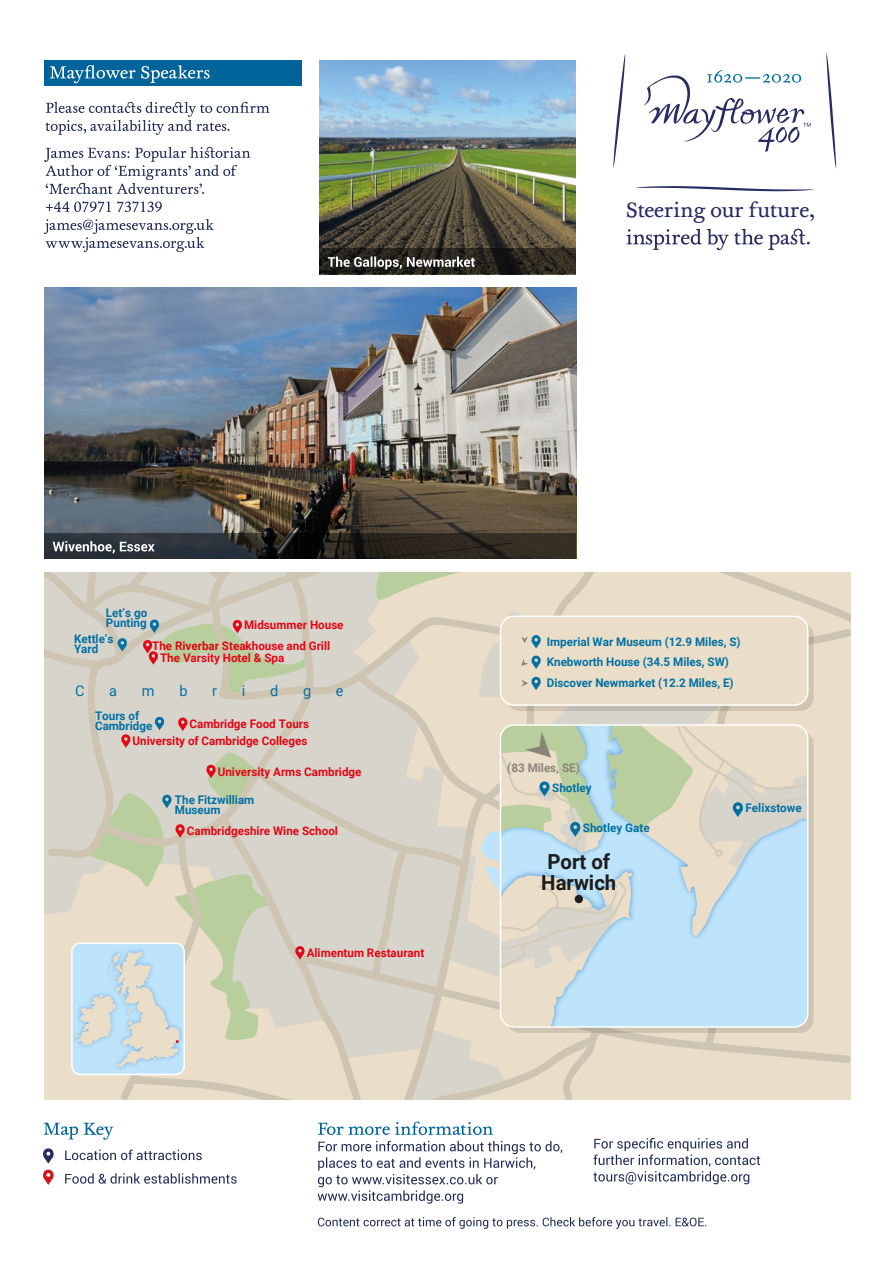
<style>
.page{position:relative;width:895px;height:1267px;background:#fff}
.page>*{position:absolute;margin:0;border:0;box-sizing:border-box;transform-origin:0 0}
.t1{font:21.45px "Foundry Wilson";color:#282c64}
.t2{font:700 20.7px/20.7px "Roboto";color:#1d1d1b}
.t3{font:14.85px "Roboto";color:#0671a2}
.t4{font:700 11.85px/10.4px "Roboto";color:#0171a3}
.t5{font:700 11.85px "Roboto";color:#e30614}
.t6{font:700 11.85px "Roboto";color:#8a8579}
</style>
<div class="page">
<svg style="left:44px;top:572px;width:807px;height:527px;background:#d7d7cb"></svg>
<div style="left:71px;top:942px;width:114px;height:133px;border:1px solid #fff;border-radius:9px"></div>
<div style="left:575px;top:894px;width:8px;height:9px;background:#1d1d1b;border-radius:50%"></div>
<svg style="left:65px;top:1173px;width:172px;height:10px"></svg>
<svg style="left:65px;top:1149px;width:137px;height:10px"></svg>
<svg style="left:44px;top:1122px;width:69px;height:17px"></svg>
<svg style="left:43px;top:1148px;width:11px;height:15px"></svg>
<svg style="left:636px;top:186px;width:178px;height:5px"></svg>
<svg style="left:826px;top:53px;width:11px;height:116px"></svg>
<svg style="left:613px;top:54px;width:12px;height:114px"></svg>
<svg style="left:644px;top:70px;width:166px;height:82px"></svg>
<svg style="left:43px;top:1169px;width:11px;height:15px"></svg>
<svg style="left:626px;top:229px;width:184px;height:21px"></svg>
<svg style="left:593px;top:1138px;width:167px;height:46px"></svg>
<svg style="left:318px;top:1140px;width:244px;height:63px"></svg>
<svg style="left:318px;top:1121px;width:174px;height:13px"></svg>
<img style="left:44px;top:287px;width:532px;height:246px">
<svg style="left:44px;top:533px;width:532px;height:25px;background:#282725"></svg>
<svg style="left:53px;top:541px;width:102px;height:12px"></svg>
<div style="left:45px;top:60px;width:257px;height:26px;background:#006399"></div>
<svg style="left:50px;top:65px;width:160px;height:18px"></svg>
<svg style="left:44px;top:219px;width:170px;height:33px"></svg>
<svg style="left:46px;top:201px;width:116px;height:11px"></svg>
<svg style="left:44px;top:147px;width:206px;height:47px"></svg>
<svg style="left:46px;top:102px;width:224px;height:33px"></svg>
<img style="left:319px;top:60px;width:256px;height:188px">
<svg style="left:319px;top:248px;width:256px;height:26px;background:#26231c"></svg>
<svg style="left:328px;top:256px;width:147px;height:13px;background:#686662"></svg>
<svg style="left:318px;top:1217px;width:388px;height:11px"></svg>
<h1 class="t1" style="left:626px;top:197px;width:190px">Steering our future,</h1>
<p class="t4" style="left:106px;top:607px;width:43px">Let’s go<br>Punting</p>
<p class="t5" style="left:244px;top:616px;width:101px">Midsummer House</p>
<p class="t4" style="left:74px;top:633px;width:41px">Kettle’s<br>Yard</p>
<p class="t5" style="left:152px;top:637px;width:179px">The Riverbar Steakhouse and Grill</p>
<p class="t5" style="left:160px;top:649px;width:126px">The Varsity Hotel &amp; Spa</p>
<p class="t3" style="left:75px;top:680px;width:11px">C</p>
<p class="t3" style="left:109px;top:680px;width:9px">a</p>
<p class="t3" style="left:142px;top:680px;width:14px">m</p>
<p class="t3" style="left:179px;top:680px;width:10px">b</p>
<p class="t3" style="left:212px;top:680px;width:6px">r</p>
<p class="t3" style="left:242px;top:680px;width:5px">i</p>
<p class="t3" style="left:270px;top:680px;width:10px">d</p>
<p class="t3" style="left:303px;top:680px;width:10px">g</p>
<p class="t3" style="left:336px;top:680px;width:9px">e</p>
<p class="t4" style="left:95px;top:709px;width:59px">Tours of<br>Cambridge</p>
<p class="t5" style="left:190px;top:716px;width:121px">Cambridge Food Tours</p>
<p class="t5" style="left:218px;top:763px;width:145px">University Arms Cambridge</p>
<p class="t5" style="left:133px;top:732px;width:176px">University of Cambridge Colleges</p>
<p class="t4" style="left:175px;top:794px;width:81px">The Fitzwilliam<br>Museum</p>
<p class="t5" style="left:187px;top:822px;width:153px">Cambridgeshire Wine School</p>
<p class="t5" style="left:307px;top:944px;width:119px">Alimentum Restaurant</p>
<p class="t4" style="left:547px;top:630px;width:195px;line-height:20.9px">Imperial War Museum (12.9 Miles, S)<br>Knebworth House (34.5 Miles, SW)<br>Discover Newmarket (12.2 Miles, E)</p>
<p class="t6" style="left:507px;top:759px;width:74px">(83 Miles, SE)</p>
<p class="t4" style="left:552px;top:781px;width:41px">Shotley</p>
<p class="t4" style="left:583px;top:822px;width:68px">Shotley Gate</p>
<p class="t2" style="left:541px;top:850px;width:77px">Port of<br>Harwich</p>
<p class="t4" style="left:745px;top:802px;width:58px">Felixstowe</p>
</div>
